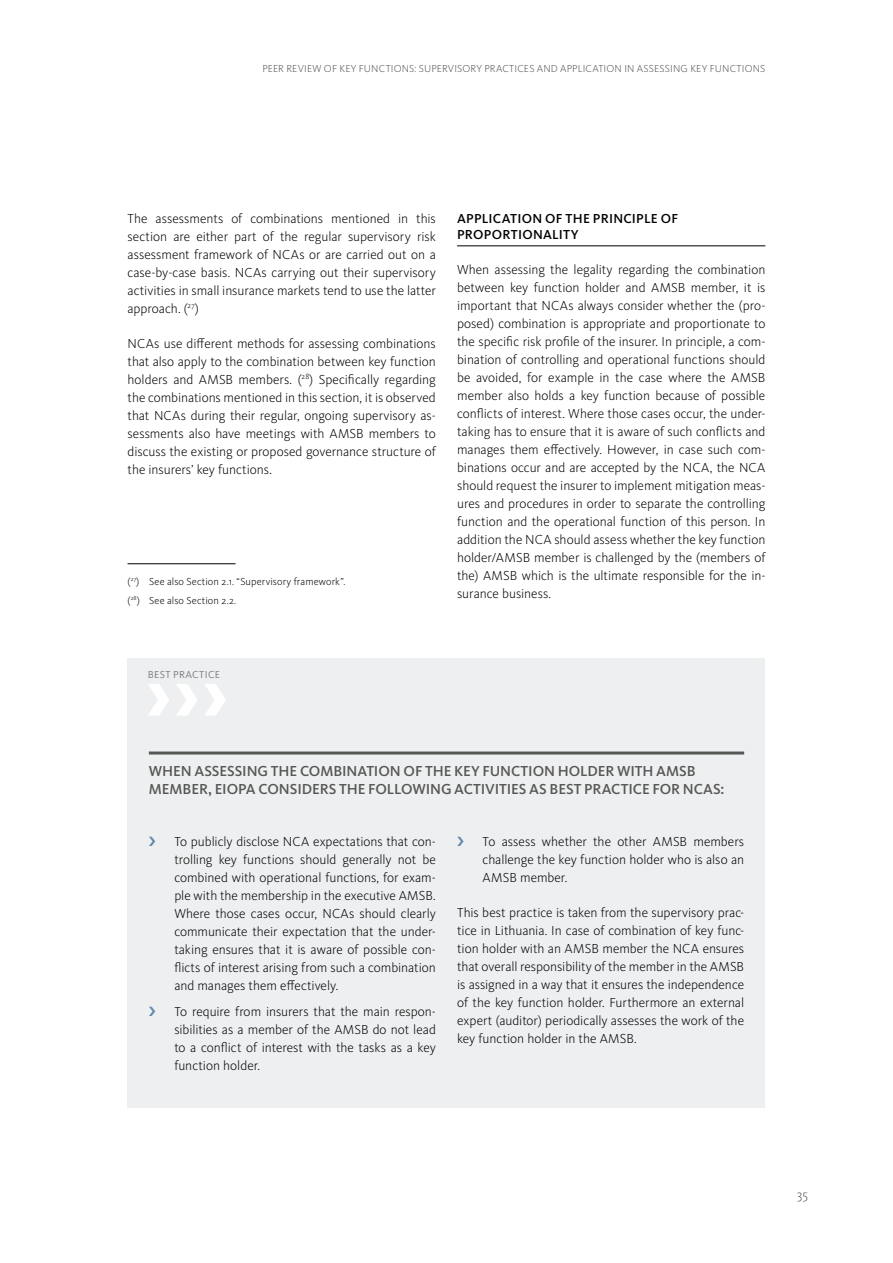
<style>
.page{position:relative;width:893px;height:1263px;background:#fff}
.page>*{position:absolute;margin:0;border:0;box-sizing:border-box;transform-origin:0 0}
.box_title{font:500 15px/18px "Kievit Pro";letter-spacing:-.005em;color:#575756}
.body{font:300 13.5px/18px "Kievit Pro";letter-spacing:-.005em;color:#000;text-align:justify}
.T4{font:500 13.5px/16.2px "Kievit Pro";letter-spacing:.015em;color:#000}
.t1{font:300 13.5px "Kievit Pro";color:#575756}
.t2{font:300 10.5px "Kievit Pro";letter-spacing:.015em;color:#575756}
.footnote{font:300 10.5px "Kievit Pro";letter-spacing:.01em;color:#000}
.informstion_box{font:10.5px "Kievit Pro";letter-spacing:.03em;color:#7e7e7d}
</style>
<div class="page">
<hr style="left:128px;top:563px;width:108px;height:1px;background:#000">
<hr style="left:457px;top:245px;width:308px;height:1px;background:#000">
<div style="left:128px;top:658px;width:637px;height:450px;background:#edeff0"></div>
<hr style="left:149px;top:751px;width:595px;height:3px;background:#575756">
<svg style="left:148px;top:684px;width:78px;height:31px"></svg>
<p class="t2" style="left:262px;top:62px;width:504px">PEER REVIEW OF KEY FUNCTIONS: SUPERVISORY PRACTICES AND APPLICATION IN ASSESSING KEY FUNCTIONS</p>
<p class="body" style="left:128px;top:209px;width:310px">The assessments of combinations mentioned in this section are either part of the regular supervisory risk assessment framework of NCAs or are carried out on a case-by-case basis. NCAs carrying out their supervisory activities in small insurance markets tend to use the latter approach. (<sup>27</sup>)</p>
<p class="body" style="left:128px;top:334px;width:310px">NCAs use different methods for assessing combinations that also apply to the combination between key function holders and AMSB members. (<sup>28</sup>) Specifically regarding the combinations mentioned in this section, it is observed that NCAs during their regular, ongoing supervisory as&shy;sessments also have meetings with AMSB members to discuss the existing or proposed governance structure of the insurers’ key functions.</p>
<p class="footnote" style="left:128px;top:575px;width:219px">(<sup>27</sup>) See also Section 2.1. “Supervisory framework”.</p>
<p class="footnote" style="left:128px;top:594px;width:110px">(<sup>28</sup>) See also Section 2.2.</p>
<p class="T4" style="left:457px;top:210px;width:222px">APPLICATION OF THE PRINCIPLE OF<br>PROPORTIONALITY</p>
<p class="body" style="left:457px;top:261px;width:310px">When assessing the legality regarding the combination between key function holder and AMSB member, it is important that NCAs always consider whether the (pro&shy;posed) combination is appropriate and proportionate to the specific risk profile of the insurer. In principle, a com&shy;bination of controlling and operational functions should be avoided, for example in the case where the AMSB member also holds a key function because of possible conflicts of interest. Where those cases occur, the under&shy;taking has to ensure that it is aware of such conflicts and manages them effectively. However, in case such com&shy;binations occur and are accepted by the NCA, the NCA should request the insurer to implement mitigation meas&shy;ures and procedures in order to separate the controlling function and the operational function of this person. In addition the NCA should assess whether the key function holder/AMSB member is challenged by the (members of the) AMSB which is the ultimate responsible for the in&shy;surance business.</p>
<p class="informstion_box" style="left:148px;top:668px;width:74px">BEST PRACTICE</p>
<p class="box_title" style="left:149px;top:762px;width:577px">WHEN ASSESSING THE COMBINATION OF THE KEY FUNCTION HOLDER WITH AMSB<br>MEMBER, EIOPA CONSIDERS THE FOLLOWING ACTIVITIES AS BEST PRACTICE FOR NCAS:</p>
<p class="body" style="left:174px;top:832px;width:263px">To publicly disclose NCA expectations that con&shy;trolling key functions should generally not be combined with operational functions, for exam&shy;ple with the membership in the executive AMSB.<br>Where those cases occur, NCAs should clearly communicate their expectation that the under&shy;taking ensures that it is aware of possible con&shy;flicts of interest arising from such a combination and manages them effectively.</p>
<p class="body" style="left:174px;top:1003px;width:263px">To require from insurers that the main respon&shy;sibilities as a member of the AMSB do not lead to a conflict of interest with the tasks as a key function holder.</p>
<p class="body" style="left:483px;top:832px;width:263px">To assess whether the other AMSB members challenge the key function holder who is also an AMSB member.</p>
<p class="body" style="left:457px;top:903px;width:289px">This best practice is taken from the supervisory prac&shy;tice in Lithuania. In case of combination of key func&shy;tion holder with an AMSB member the NCA ensures that overall responsibility of the member in the AMSB is assigned in a way that it ensures the independence of the key function holder. Furthermore an external expert (auditor) periodically assesses the work of the key function holder in the AMSB.</p>
<p class="t1" style="left:797px;top:1187px;width:13px">35</p>
</div>
